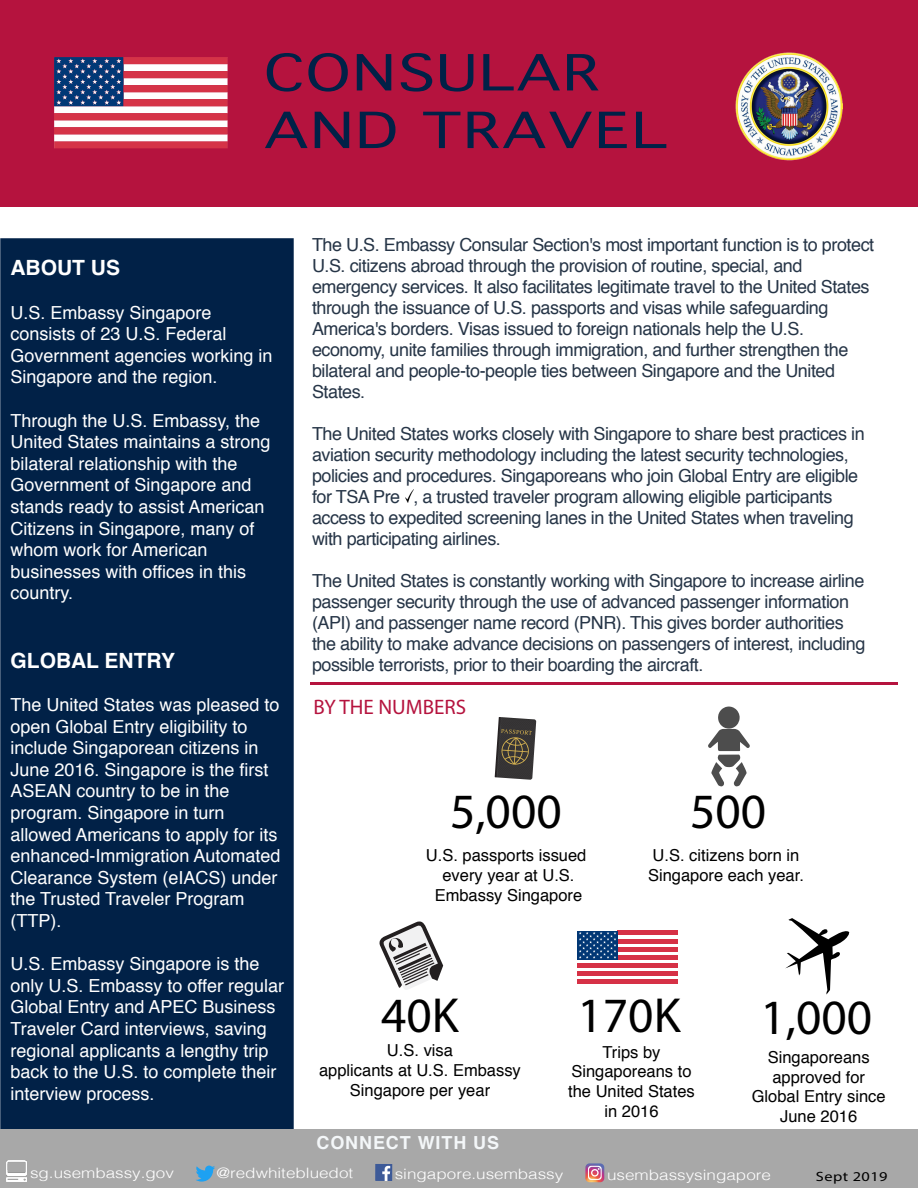
<style>
.page{position:relative;width:918px;height:1188px;background:#fff}
.page>*{position:absolute;margin:0;border:0;box-sizing:border-box;transform-origin:0 0}
.t1{font:49.5px "Myriad Pro";color:#000}
.t2{font:48px/57.6px "Geneva";letter-spacing:.03em;color:#012147;scale:1.28 1}
.t3{font:700 21px "Helvetica";color:#fff}
.t4{font:700 21px "Myriad Pro";color:#b5133e}
.t5{font:18px/21px "Helvetica";letter-spacing:-.025em;color:#263547}
.t6{font:18px/21.6px "Helvetica";color:#fff}
.t7{font:700 18px "Helvetica";letter-spacing:.05em;color:#f4f7f9}
.t8{font:16.5px/19.8px "Helvetica";color:#000;text-align:center}
.t9{font:300 14.4px "Helvetica";color:#fff;scale:1.19 1}
.t10{font:italic 13.5px "Myriad Pro";letter-spacing:.03em;color:#000;scale:1.21 1}
</style>
<div class="page">
<hr style="left:310px;top:682px;width:588px;height:3px;background:#b5133e">
<div style="left:0;top:0;width:918px;height:207px;background:#b5133e"></div>
<svg style="left:54px;top:57px;width:174px;height:91px;background:#bb7d92"></svg>
<svg style="left:578px;top:959px;width:100px;height:1px"></svg>
<svg style="left:578px;top:971px;width:100px;height:1px"></svg>
<svg style="left:578px;top:979px;width:100px;height:1px"></svg>
<svg style="left:618px;top:943px;width:60px;height:1px"></svg>
<svg style="left:618px;top:951px;width:60px;height:1px"></svg>
<div style="left:578px;top:963px;width:100px;height:5px;background:#d63146"></div>
<hr style="left:578px;top:972px;width:100px;height:4px;background:#d63146">
<hr style="left:578px;top:980px;width:100px;height:4px;background:#d63146">
<hr style="left:618px;top:931px;width:60px;height:4px;background:#d63146">
<hr style="left:618px;top:939px;width:60px;height:4px;background:#d63146">
<hr style="left:618px;top:947px;width:60px;height:4px;background:#d63146">
<hr style="left:618px;top:955px;width:60px;height:4px;background:#d63146">
<div style="left:578px;top:931px;width:40px;height:28px;background:#013775"></div>
<svg style="left:579px;top:932px;width:37px;height:27px"></svg>
<svg style="left:785px;top:918px;width:65px;height:77px"></svg>
<svg style="left:708px;top:707px;width:42px;height:79px"></svg>
<div style="left:0;top:238px;width:294px;height:892px;background:#012147"></div>
<div style="left:0;top:1130px;width:918px;height:58px;background:#a8a8a8"></div>
<img style="left:375px;top:1164px;width:17px;height:17px">
<img style="left:6px;top:1160px;width:21px;height:21px">
<svg style="left:196px;top:1166px;width:19px;height:16px"></svg>
<svg style="left:585px;top:1163px;width:19px;height:19px"></svg>
<img style="left:735px;top:52px;width:108px;height:109px">
<svg style="left:405px;top:489px;width:9px;height:13px"></svg>
<svg style="left:495px;top:717px;width:41px;height:63px;background:#5b574f"></svg>
<svg style="left:379px;top:921px;width:64px;height:69px"></svg>
<h2 class="t2" style="left:264px;top:45px;width:317px">CONSULAR<br>AND TRAVEL</h2>
<p class="t3" style="left:10px;top:251px;width:111px">ABOUT US</p>
<p class="t6" style="left:10px;top:302px;width:264px">U.S. Embassy Singapore consists of 23 U.S. Federal<br>Government agencies working in<br>Singapore and the region.</p>
<p class="t6" style="left:10px;top:410px;width:262px">Through the U.S. Embassy, the<br>United States maintains a strong bilateral relationship with the<br>Government of Singapore and stands ready to assist American<br>Citizens in Singapore, many of whom work for American businesses with offices in this country.</p>
<p class="t3" style="left:10px;top:643px;width:166px">GLOBAL ENTRY</p>
<p class="t6" style="left:10px;top:694px;width:272px">The United States was pleased to open Global Entry eligibility to include Singaporean citizens in<br>June 2016. Singapore is the first<br>ASEAN country to be in the program. Singapore in turn allowed Americans to apply for its enhanced-Immigration Automated<br>Clearance System (eIACS) under the Trusted Traveler Program (TTP).</p>
<p class="t6" style="left:10px;top:954px;width:275px">U.S. Embassy Singapore is the only U.S. Embassy to offer regular<br>Global Entry and APEC Business<br>Traveler Card interviews, saving regional applicants a lengthy trip back to the U.S. to complete their interview process.</p>
<p class="t5" style="left:312px;top:234px;width:564px">The U.S. Embassy Consular Section's most important function is to protect U.S. citizens abroad through the provision of routine, special, and emergency services. It also facilitates legitimate travel to the United States through the issuance of U.S. passports and visas while safeguarding America's borders. Visas issued to foreign nationals help the U.S. economy, unite families through immigration, and further strengthen the bilateral and people-to-people ties between Singapore and the United States.</p>
<p class="t5" style="left:312px;top:423px;width:554px">The United States works closely with Singapore to share best practices in aviation security methodology including the latest security technologies, policies and procedures. Singaporeans who join Global Entry are eligible for TSA Pre , a trusted traveler program allowing eligible participants access to expedited screening lanes in the United States when traveling with participating airlines.</p>
<p class="t5" style="left:312px;top:570px;width:555px">The United States is constantly working with Singapore to increase airline passenger security through the use of advanced passenger information (API) and passenger name record (PNR). This gives border authorities the ability to make advance decisions on passengers of interest, including possible terrorists, prior to their boarding the aircraft.</p>
<p class="t4" style="left:314px;top:694px;width:154px">BY THE NUMBERS</p>
<h1 class="t1" style="left:450px;top:781px;width:113px">5,000</h1>
<p class="t8" style="left:426px;top:846px;width:162px">U.S. passports issued every year at U.S.<br>Embassy Singapore</p>
<h1 class="t1" style="left:690px;top:781px;width:78px">500</h1>
<p class="t8" style="left:648px;top:846px;width:157px;text-align:left">U.S. citizens born in<br>Singapore each year.</p>
<h1 class="t1" style="left:381px;top:985px;width:79px">40K</h1>
<p class="t8" style="left:319px;top:1041px;width:203px">U.S. visa<br>applicants at U.S. Embassy<br>Singapore per year</p>
<p class="t7" style="left:316px;top:1128px;width:184px">CONNECT WITH US</p>
<p class="t7" style="left:312px;top:1129px;width:184px">CONNECT WITH US</p>
<h1 class="t1" style="left:578px;top:985px;width:105px">170K</h1>
<p class="t8" style="left:568px;top:1042px;width:128px">Trips by<br>Singaporeans to the United States in 2016</p>
<h1 class="t1" style="left:760px;top:986px;width:113px">1,000</h1>
<p class="t8" style="left:752px;top:1048px;width:135px">Singaporeans approved for<br>Global Entry since<br>June 2016</p>
<p class="t9" style="left:30px;top:1161px;width:122px">sg.usembassy.gov</p>
<p class="t9" style="left:217px;top:1161px;width:116px">@redwhitebluedot</p>
<p class="t9" style="left:395px;top:1162px;width:143px">singapore.usembassy</p>
<p class="t9" style="left:607px;top:1163px;width:139px">usembassysingapore</p>
<p class="t10" style="left:816px;top:1168px;width:61px">Sept 2019</p>
<p class="t9" style="left:26px;top:1162px;width:122px">sg.usembassy.gov</p>
<p class="t9" style="left:212px;top:1162px;width:116px">@redwhitebluedot</p>
<p class="t9" style="left:390px;top:1163px;width:143px">singapore.usembassy</p>
<p class="t9" style="left:603px;top:1165px;width:139px">usembassysingapore</p>
<p class="t10" style="left:811px;top:1169px;width:80px">January 2018</p>
</div>
